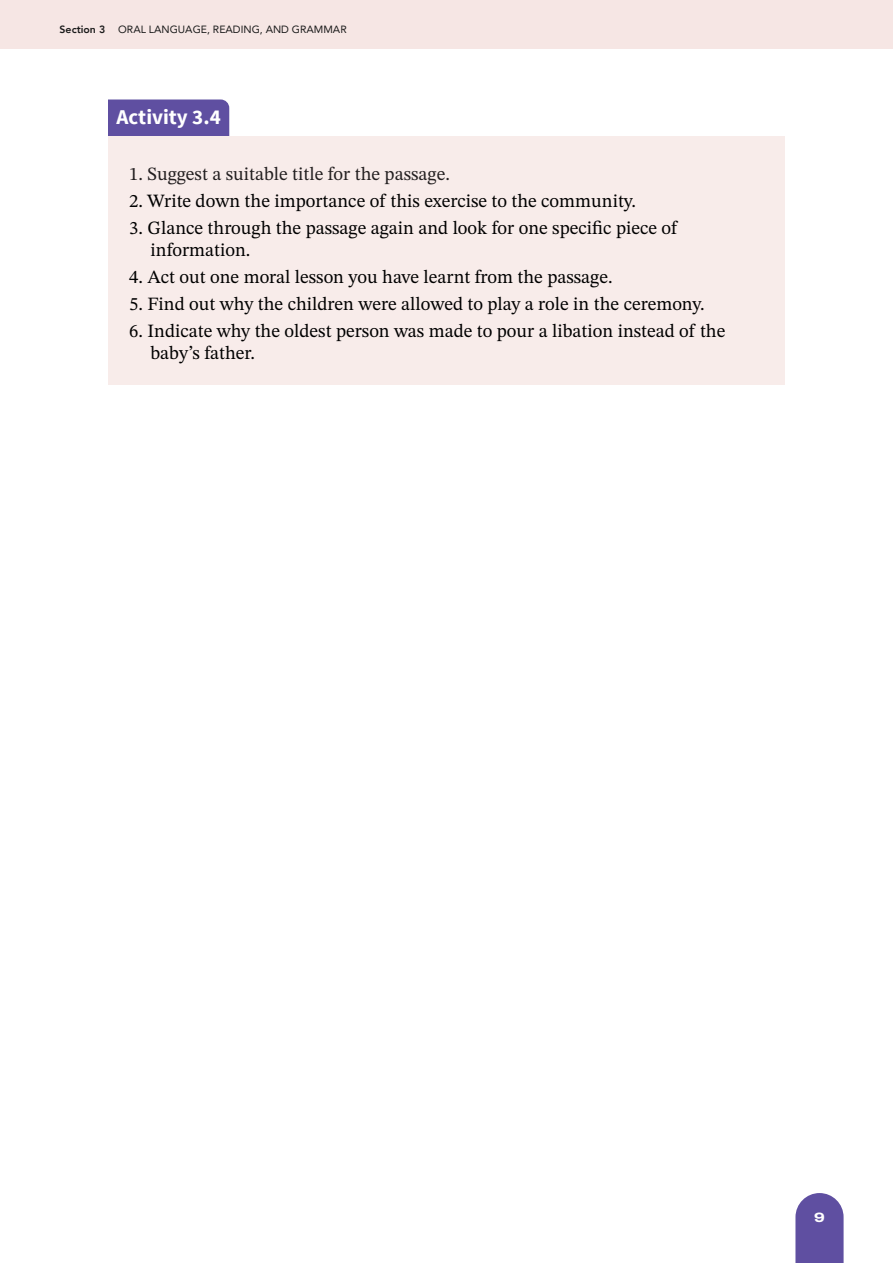
<style>
.page{position:relative;width:893px;height:1263px;background:#fff}
.page>*{position:absolute;margin:0;border:0;box-sizing:border-box;transform-origin:0 0}
.t1{font:700 21px "Source Sans Pro";color:#fff}
.t2{font:18.75px/22.5px "STIX Two Text";color:#000}
.t3{font:18.75px "STIX Two Text";color:#231f20}
.t4{font:800 13.5px "Archivo Expanded";color:#fff}
.t5{font:10.5px "Avenir";color:#1a1a1a}
.s1{font-weight:800}
</style>
<div class="page">
<div style="left:0;top:0;width:893px;height:49px;background:#f6e6e4"></div>
<svg style="left:795px;top:1193px;width:49px;height:70px;background:#6d5fa9"></svg>
<div style="left:108px;top:99px;width:121px;height:38px;background:#5f4fa1"></div>
<div style="left:108px;top:137px;width:677px;height:69px;background:#f8ecea"></div>
<div style="left:108px;top:190px;width:677px;height:92px;background:#f8ecea"></div>
<div style="left:108px;top:266px;width:677px;height:69px;background:#f8ecea"></div>
<div style="left:108px;top:293px;width:677px;height:92px;background:#f8ecea"></div>
<p class="t5" style="left:60px;top:21px;width:289px"><span class="s1">Section 3</span> ORAL LANGUAGE, READING, AND GRAMMAR</p>
<p class="t1" style="left:117px;top:103px;width:106px">Activity 3.4</p>
<p class="t3" style="left:129px;top:161px;width:322px">1. Suggest a suitable title for the passage.</p>
<p class="t2" style="left:129px;top:189px;width:508px">2. Write down the importance of this exercise to the community.</p>
<p class="t2" style="left:151px;top:216px;width:528px;text-indent:-21px">3. Glance through the passage again and look for one specific piece of information.</p>
<p class="t2" style="left:129px;top:265px;width:485px">4. Act out one moral lesson you have learnt from the passage.</p>
<p class="t2" style="left:129px;top:292px;width:577px">5. Find out why the children were allowed to play a role in the ceremony.</p>
<p class="t2" style="left:151px;top:319px;width:576px;text-indent:-21px">6. Indicate why the oldest person was made to pour a libation instead of the baby’s father.</p>
<p class="t4" style="left:814px;top:1207px;width:12px">9</p>
</div>
